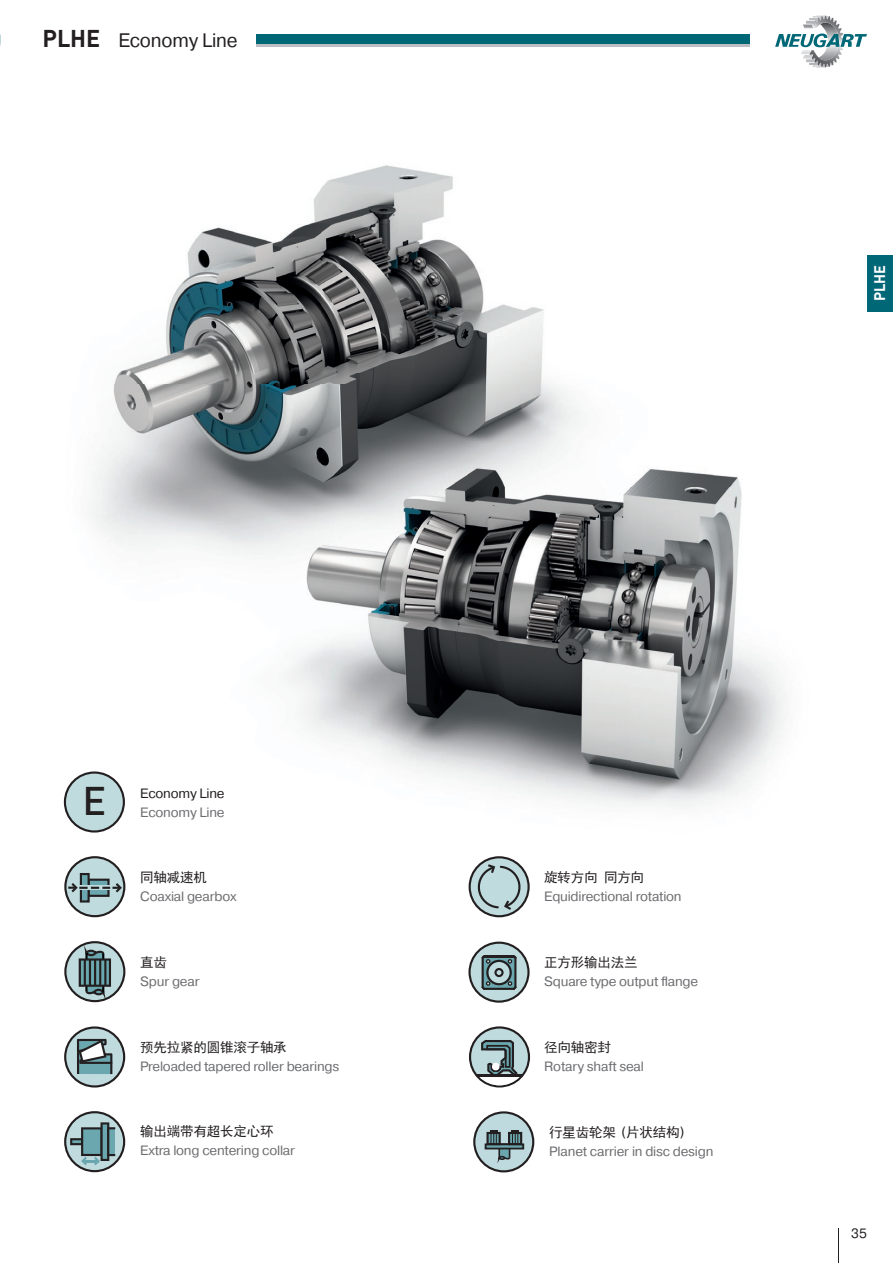
<style>
.page{position:relative;width:893px;height:1263px;background:#fff}
.page>*{position:absolute;margin:0;border:0;box-sizing:border-box;transform-origin:0 0}
.t1{font:500 39.45px "DIN Pro";color:#231f20}
.t2{font:19.5px "Pragmatica";letter-spacing:-.01em;color:#231f20}
.t3{font:700 15.15px "DIN Pro";color:#fff;scale:.96 1}
.t4{font:13.5px "Pragmatica";letter-spacing:-.015em;color:#6c6d70}
.t5{font:13.5px "Sim Hei";letter-spacing:-.015em;color:#231f20}
.t6{font:13.5px "Pragmatica";letter-spacing:-.015em;color:#231f20}
.s1{font-family:"DIN Pro";font-weight:700;font-size:24px}
.s2{font-family:"Pragmatica"}
</style>
<div class="page">
<img style="left:63px;top:165px;width:723px;height:732px">
<div style="left:867px;top:255px;width:26px;height:56px;background:#006777"></div>
<svg style="left:64px;top:1111px;width:61px;height:61px"></svg>
<div style="left:65px;top:772px;width:59px;height:60px;background:#bfdbde;border-radius:50%"></div>
<div style="left:64px;top:771px;width:61px;height:61px;border:2px solid #231f20;border-radius:50%"></div>
<div style="left:65px;top:857px;width:59px;height:59px;background:#bfdbde;border-radius:50%"></div>
<div style="left:64px;top:856px;width:61px;height:61px;border:2px solid #231f20;border-radius:50%"></div>
<div style="left:88px;top:879px;width:22px;height:18px;border:2px solid #231f20"></div>
<div style="left:81px;top:874px;width:8px;height:27px;background:#6ba7af"></div>
<div style="left:80px;top:873px;width:10px;height:29px;border:2px solid #231f20"></div>
<svg style="left:68px;top:881px;width:55px;height:14px"></svg>
<svg style="left:470px;top:857px;width:59px;height:59px"></svg>
<div style="left:469px;top:856px;width:61px;height:61px;border:2px solid #231f20;border-radius:50%"></div>
<svg style="left:478px;top:863px;width:43px;height:48px;background:#a5bcbf"></svg>
<svg style="left:468px;top:941px;width:62px;height:62px"></svg>
<svg style="left:469px;top:1026px;width:61px;height:61px"></svg>
<div style="left:492px;top:1063px;width:8px;height:7px;background:#fff;border-radius:50%"></div>
<div style="left:474px;top:1112px;width:60px;height:59px;background:#bedade;border-radius:50%"></div>
<svg style="left:498px;top:1149px;width:12px;height:5px"></svg>
<div style="left:473px;top:1111px;width:61px;height:61px;border:2px solid #231f20;border-radius:50%"></div>
<div style="left:485px;top:1143px;width:39px;height:6px;border:2px solid #231f20"></div>
<div style="left:488px;top:1133px;width:12px;height:11px;background:#6ba7af"></div>
<div style="left:486px;top:1132px;width:15px;height:13px;border:2px solid #231f20"></div>
<div style="left:509px;top:1133px;width:12px;height:11px;background:#6ba7af"></div>
<div style="left:508px;top:1132px;width:14px;height:13px;border:2px solid #231f20"></div>
<svg style="left:490px;top:1130px;width:7px;height:14px"></svg>
<svg style="left:512px;top:1130px;width:7px;height:14px"></svg>
<svg style="left:498px;top:1154px;width:13px;height:6px"></svg>
<svg style="left:65px;top:942px;width:59px;height:59px"></svg>
<div style="left:64px;top:941px;width:61px;height:61px;border:2px solid #231f20;border-radius:50%"></div>
<svg style="left:80px;top:947px;width:30px;height:51px"></svg>
<div style="left:79px;top:958px;width:32px;height:29px;border:2px solid #231f20"></div>
<svg style="left:64px;top:1026px;width:61px;height:61px"></svg>
<hr style="left:838px;top:1229px;width:1px;height:34px;background:#231f20">
<svg style="left:775px;top:16px;width:92px;height:52px"></svg>
<div style="left:256px;top:34px;width:493px;height:11px;background:#006777"></div>
<hr style="left:256px;top:45px;width:493px;height:2px;background:#bcbdc0">
<h2 class="t2" style="left:43px;top:28px;width:197px"><span class="s1">PLHE</span> Economy Line</h2>
<h1 class="t1" style="left:82px;top:770px;width:25px">E</h1>
<p class="t6" style="left:140px;top:785px;width:86px">Economy Line</p>
<p class="t4" style="left:140px;top:804px;width:86px">Economy Line</p>
<p class="t5" style="left:140px;top:870px;width:68px">同轴减速机</p>
<p class="t4" style="left:140px;top:888px;width:98px">Coaxial gearbox</p>
<p class="t5" style="left:140px;top:955px;width:28px">直齿</p>
<p class="t4" style="left:140px;top:973px;width:61px">Spur gear</p>
<p class="t5" style="left:140px;top:1040px;width:148px">预先拉紧的圆锥滚子轴承</p>
<p class="t4" style="left:140px;top:1058px;width:200px">Preloaded tapered roller bearings</p>
<p class="t5" style="left:140px;top:1124px;width:135px">输出端带有超长定心环</p>
<p class="t4" style="left:140px;top:1142px;width:156px">Extra long centering collar</p>
<p class="t3" style="left:868px;top:301px;width:39px;rotate:-90deg">PLHE</p>
<p class="t5" style="left:544px;top:870px;width:101px">旋转方向 同方向</p>
<p class="t4" style="left:544px;top:888px;width:139px">Equidirectional rotation</p>
<p class="t5" style="left:544px;top:955px;width:95px">正方形输出法兰</p>
<p class="t4" style="left:544px;top:973px;width:155px">Square type output flange</p>
<p class="t5" style="left:544px;top:1040px;width:68px">径向轴密封</p>
<p class="t4" style="left:544px;top:1058px;width:101px">Rotary shaft seal</p>
<p class="t5" style="left:549px;top:1125px;width:137px">行星齿轮架 <span class="s2">(</span>片状结构<span class="s2">)</span></p>
<p class="t4" style="left:549px;top:1143px;width:166px">Planet carrier in disc design</p>
<p class="t6" style="left:851px;top:1225px;width:17px">35</p>
</div>
